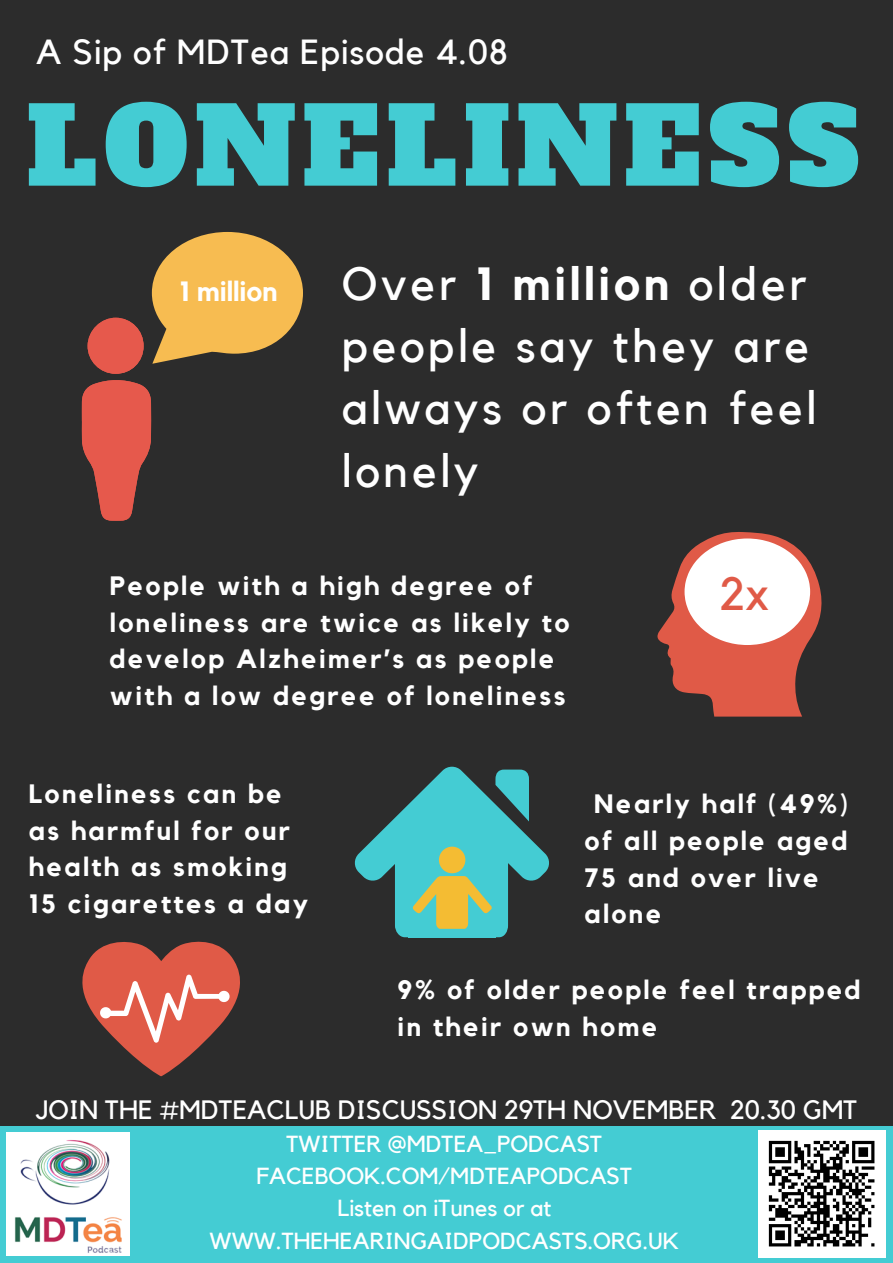
<style>
.page{position:relative;width:893px;height:1263px;background:#2c2c2c}
.page>*{position:absolute;margin:0;border:0;box-sizing:border-box;transform-origin:0 0}
.t1{font:105.98px "Alfa Slab One";letter-spacing:.06em;color:#44ccd3}
.t2{font:46.35px/62.5px "Kollektif";letter-spacing:.08em;color:#fff}
.t3{font:46.35px "Kollektif";color:#e05a47}
.t4{font:34.8px "Kollektif";letter-spacing:.03em;color:#fff}
.t5{font:700 27.75px "Kollektif";color:#fff}
.t6{font:700 26.47px/36.6px "Kollektif";letter-spacing:.09em;color:#fff}
.t7{font:26.47px "Kollektif";color:#fff}
.t8{font:23.17px/32.1px "Kollektif";color:#fff;text-align:center}
.s1{font-weight:700}
</style>
<div class="page">
<div style="left:0;top:1126px;width:893px;height:137px;background:#44ccd3"></div>
<img style="left:6px;top:1132px;width:123px;height:123px">
<svg style="left:82px;top:232px;width:221px;height:289px"></svg>
<svg style="left:355px;top:767px;width:194px;height:170px"></svg>
<svg style="left:82px;top:942px;width:158px;height:134px"></svg>
<svg style="left:657px;top:532px;width:164px;height:185px"></svg>
<img style="left:758px;top:1130px;width:128px;height:127px">
<h3 class="t4" style="left:36px;top:36px;width:473px">A Sip of MDTea Episode 4.08</h3>
<h1 class="t1" style="left:26px;top:76px;width:835px">LONELINESS</h1>
<p class="t5" style="left:179px;top:279px;width:100px">1 million</p>
<h2 class="t2" style="left:342px;top:254px;width:476px">Over <span class="s1">1 million</span> older people say they are always or often feel lonely</h2>
<p class="t6" style="left:110px;top:568px;width:461px">People with a high degree of loneliness are twice as likely to develop Alzheimer’s as people with a low degree of loneliness</p>
<h2 class="t3" style="left:720px;top:573px;width:51px">2x</h2>
<p class="t6" style="left:29px;top:777px;width:281px">Loneliness can be as harmful for our health as smoking<br>15 cigarettes a day</p>
<p class="t6" style="left:584px;top:787px;width:265px;text-indent:10px">Nearly half (49%) of all people aged<br>75 and over live alone</p>
<p class="t6" style="left:398px;top:973px;width:464px">9% of older people feel trapped in their own home</p>
<p class="t7" style="left:36px;top:1097px;width:823px">JOIN THE #MDTEACLUB DISCUSSION 29TH NOVEMBER 20.30 GMT</p>
<p class="t8" style="left:210px;top:1129px;width:471px">TWITTER @MDTEA_PODCAST<br>FACEBOOK.COM/MDTEAPODCAST<br>Listen on iTunes or at<br>WWW.THEHEARINGAIDPODCASTS.ORG.UK</p>
</div>
